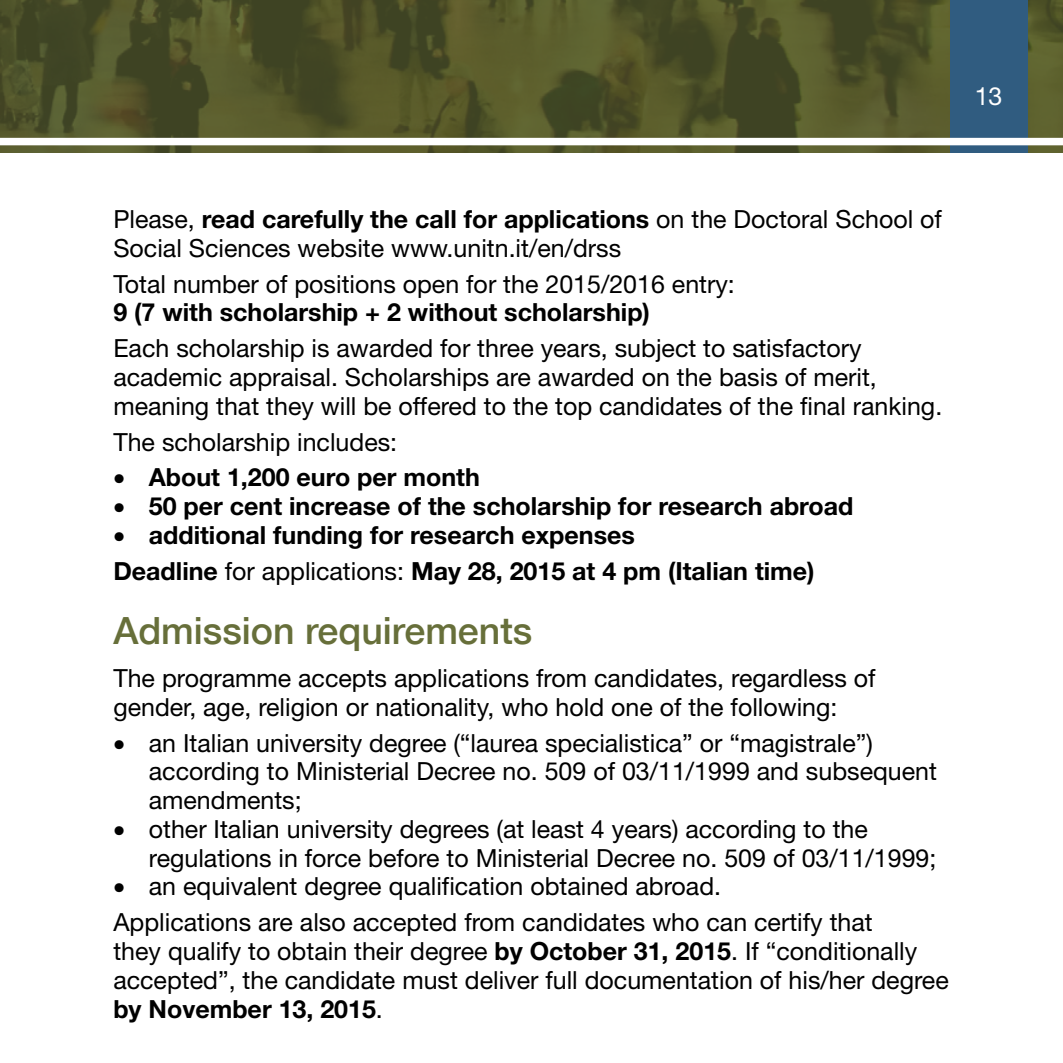
<style>
.page{position:relative;width:1063px;height:1063px;background:#fff}
.page>*{position:absolute;margin:0;border:0;box-sizing:border-box;transform-origin:0 0}
.titoletti{font:500 37.5px "Helvetica Neue";color:#676f3a}
.t1{font:25px/28.8px "Helvetica Neue";color:#000}
.t2{font:700 25px "Helvetica Neue";color:#000}
.t3{font:25px "Helvetica Neue";color:#fff}
.s1{font-weight:700}
.s2{font-weight:400}
</style>
<div class="page">
<img style="left:1px;top:0;width:1062px;height:152px">
<div style="left:950px;top:0;width:78px;height:152px;background:#305c80"></div>
<div style="left:0;top:138px;width:1063px;height:7px;background:#fff"></div>
<img style="left:0;top:0;width:1px;height:1063px">
<p class="t3" style="left:975px;top:81px;width:29px">13</p>
<p class="t1" style="left:113px;top:205px;width:830px">Please, <span class="s1">read carefully the call for applications</span> on the Doctoral School of<br>Social Sciences website www.unitn.it/en/drss</p>
<p class="t1" style="left:113px;top:269px;width:623px">Total number of positions open for the 2015/2016 entry:<br><span class="s1">9 (7 with scholarship + 2 without scholarship)</span></p>
<p class="t1" style="left:113px;top:334px;width:830px">Each scholarship is awarded for three years, subject to satisfactory academic appraisal. Scholarships are awarded on the basis of merit, meaning that they will be offered to the top candidates of the final ranking.</p>
<p class="t1" style="left:113px;top:427px;width:285px">The scholarship includes:</p>
<p class="t2" style="left:113px;top:462px;width:368px">• About 1,200 euro per month</p>
<p class="t2" style="left:113px;top:491px;width:742px">• 50 per cent increase of the scholarship for research abroad</p>
<p class="t2" style="left:113px;top:520px;width:523px">• additional funding for research expenses</p>
<p class="t2" style="left:113px;top:555px;width:703px">Deadline <span class="s2">for applications:</span> May 28, 2015 at 4 pm (Italian time)</p>
<p class="titoletti" style="left:113px;top:601px;width:420px">Admission requirements</p>
<p class="t1" style="left:113px;top:664px;width:764px">The programme accepts applications from candidates, regardless of gender, age, religion or nationality, who hold one of the following:</p>
<p class="t1" style="left:149px;top:728px;width:790px;text-indent:-35px">• an Italian university degree (“laurea specialistica” or “magistrale”) according to Ministerial Decree no. 509 of 03/11/1999 and subsequent amendments;</p>
<p class="t1" style="left:149px;top:814px;width:789px;text-indent:-35px">• other Italian university degrees (at least 4 years) according to the regulations in force before to Ministerial Decree no. 509 of 03/11/1999;</p>
<p class="t1" style="left:113px;top:872px;width:609px">• an equivalent degree qualification obtained abroad.</p>
<p class="t1" style="left:113px;top:908px;width:837px">Applications are also accepted from candidates who can certify that<br>they qualify to obtain their degree <span class="s1">by October 31, 2015</span>. If “conditionally accepted”, the candidate must deliver full documentation of his/her degree <span class="s1">by November 13, 2015</span>.</p>
</div>
